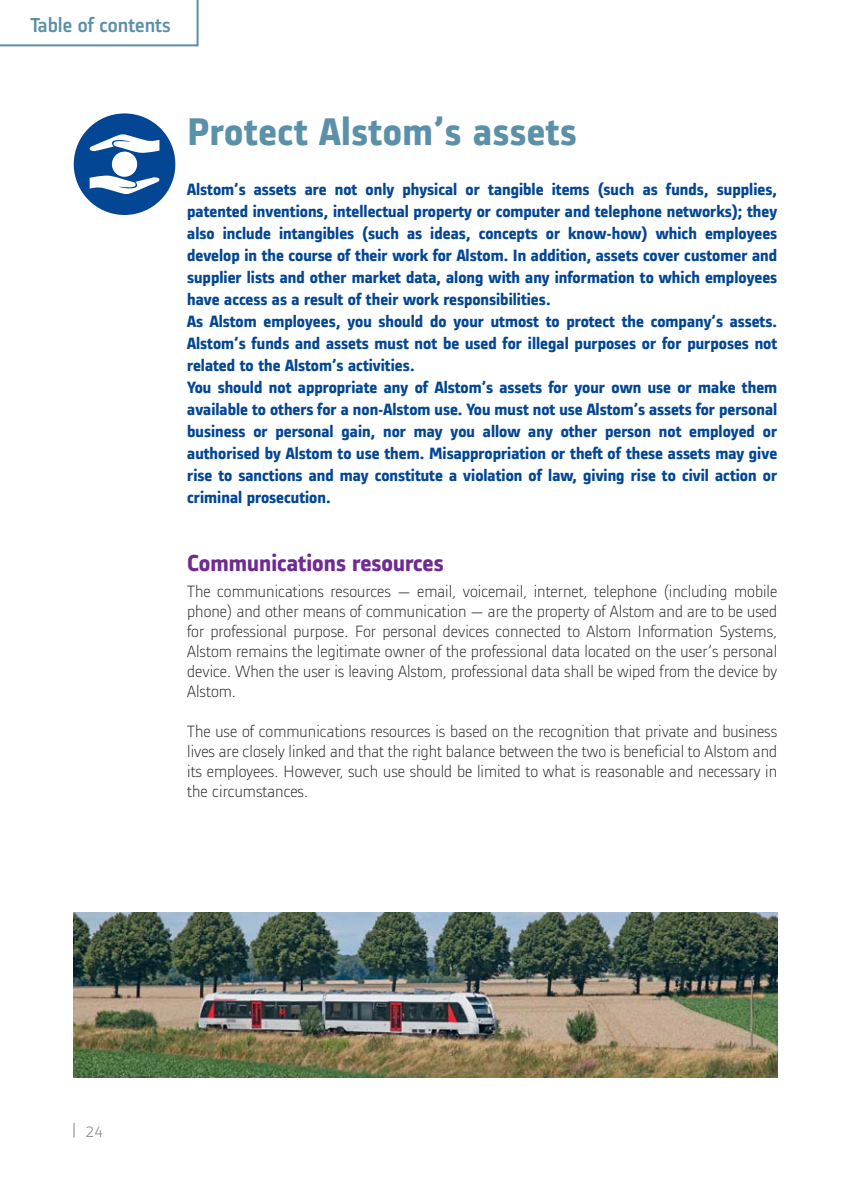
<style>
.page{position:relative;width:851px;height:1191px;background:#fff}
.page>*{position:absolute;margin:0;border:0;box-sizing:border-box;transform-origin:0 0}
.t1{font:700 40px "Alstom";letter-spacing:.015em;color:#5a90a8}
.t2{font:700 24px "Alstom";color:#6f2b91}
.t3{font:500 21px "Alstom";color:#5a90a8}
.t4{font:300 18px "Alstom";color:#808285}
.t5{font:700 17px/22px "Alstom";color:#034694}
.t6{font:300 17px/20px "Alstom";color:#231f20;text-align:justify}
</style>
<div class="page">
<svg style="left:73px;top:1123px;width:1px;height:14px"></svg>
<img style="left:74px;top:912px;width:703px;height:165px">
<div style="left:74px;top:113px;width:101px;height:102px;background:#034694;border-radius:50%"></div>
<svg style="left:89px;top:134px;width:70px;height:19px"></svg>
<svg style="left:90px;top:176px;width:70px;height:18px"></svg>
<div style="left:112px;top:152px;width:25px;height:25px;background:#fff;border-radius:50%"></div>
<svg style="left:0;top:0;width:198px;height:46px"></svg>
<p class="t3" style="left:30px;top:17px;width:141px">Table of contents</p>
<h1 class="t1" style="left:187px;top:117px;width:390px">Protect Alstom’s assets</h1>
<p class="t5" style="left:187px;top:180px;width:591px">Alstom’s assets are not only physical or tangible items (such as funds, supplies, patented inventions, intellectual property or computer and telephone networks); they also include intangibles (such as ideas, concepts or know-how) which employees develop in the course of their work for Alstom. In addition, assets cover customer and supplier lists and other market data, along with any information to which employees have access as a result of their work responsibilities.<br>As Alstom employees, you should do your utmost to protect the company’s assets.<br>Alstom’s funds and assets must not be used for illegal purposes or for purposes not related to the Alstom’s activities.<br>You should not appropriate any of Alstom’s assets for your own use or make them available to others for a non-Alstom use. You must not use Alstom’s assets for personal business or personal gain, nor may you allow any other person not employed or authorised by Alstom to use them. Misappropriation or theft of these assets may give rise to sanctions and may constitute a violation of law, giving rise to civil action or criminal prosecution.</p>
<h2 class="t2" style="left:187px;top:554px;width:258px">Communications resources</h2>
<p class="t6" style="left:187px;top:583px;width:591px">The communications resources — email, voicemail, internet, telephone (including mobile phone) and other means of communication — are the property of Alstom and are to be used for professional purpose. For personal devices connected to Alstom Information Systems, Alstom remains the legitimate owner of the professional data located on the user’s personal device. When the user is leaving Alstom, professional data shall be wiped from the device by Alstom.</p>
<p class="t6" style="left:187px;top:723px;width:591px">The use of communications resources is based on the recognition that private and business lives are closely linked and that the right balance between the two is beneficial to Alstom and its employees. However, such use should be limited to what is reasonable and necessary in the circumstances.</p>
<p class="t4" style="left:85px;top:1124px;width:19px">24</p>
</div>
